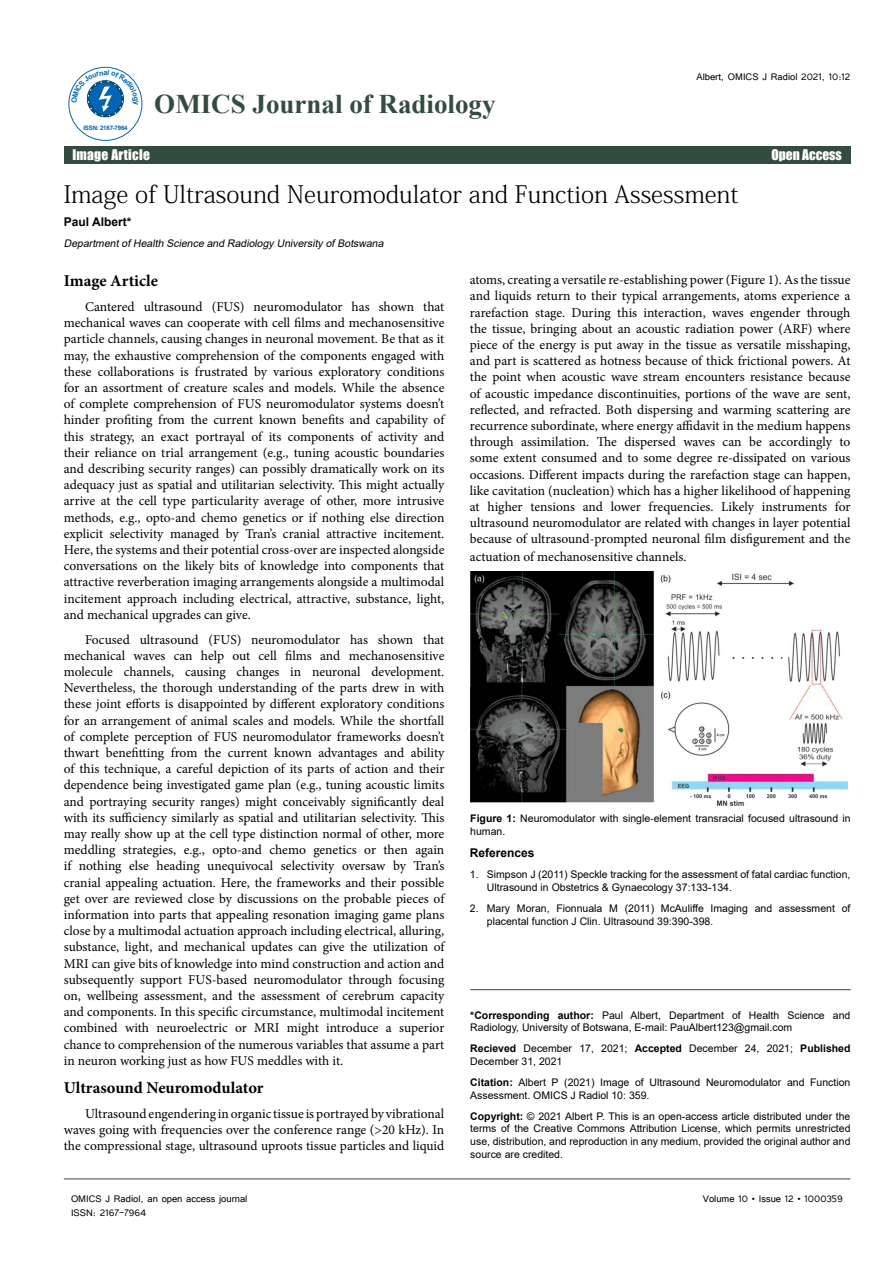
<style>
.page{position:relative;width:893px;height:1263px;background:#fff}
.page>*{position:absolute;margin:0;border:0;box-sizing:border-box;transform-origin:0 0}
.t1{font:700 27px "Times New Roman";color:#344b3f}
.t2{font:24px "Adobe Fangsong Std";color:#000}
.t3{font:700 16.5px "Minion Pro";color:#000}
.t4{font:16.5px "Impact";letter-spacing:.04em;color:#fff}
.t5{font:13.5px/16.2px "Minion Pro";letter-spacing:-.005em;color:#000;text-align:justify}
.t6{font:13.5px "Impact";letter-spacing:.02em;color:#fff}
.t7{font:13.5px "Impact";color:#fff}
.t8{font:12px "Tunga";color:#000}
.t9{font:700 12px "Arial";color:#000}
.t10{font:10.5px/12.6px "Arial";color:#000}
.t11{font:italic 10.5px "Arial";color:#000}
.t12{font:700 6.15px "Arial";letter-spacing:-.04em;color:#0066b3}
.s1{font-weight:700}
.s2{font-family:"Cambria Math"}
.s3{font-family:"Times New Roman"}
</style>
<div class="page">
<div style="left:64px;top:147px;width:786px;height:17px;background:#344b3f"></div>
<div style="left:69px;top:67px;width:73px;height:74px;border:1px solid #0066b3;border-radius:50%"></div>
<hr style="left:64px;top:1179px;width:786px;height:1px;background:#344b3f">
<hr style="left:470px;top:989px;width:381px;height:1px;background:#344b3f">
<img style="left:470px;top:572px;width:377px;height:233px">
<svg style="left:71px;top:70px;width:67px;height:49px"></svg>
<p class="t12" style="left:83px;top:124px;width:46px">ISSN: 2167-7964</p>
<h1 class="t1" style="left:154px;top:84px;width:343px">OMICS Journal of Radiology</h1>
<p class="t8" style="left:696px;top:69px;width:155px">Albert, OMICS J Radiol 2021, 10:12</p>
<p class="t6" style="left:72px;top:144px;width:79px">Image Article</p>
<p class="t4" style="left:753px;top:140px;width:94px">Open Access</p>
<p class="t4" style="left:68px;top:140px;width:124px">Research Article</p>
<p class="t7" style="left:771px;top:144px;width:72px">Open Access</p>
<h2 class="t2" style="left:64px;top:180px;width:676px">Image of Ultrasound Neuromodulator and Function Assessment</h2>
<p class="t9" style="left:64px;top:213px;width:69px">Paul Albert*</p>
<p class="t11" style="left:64px;top:236px;width:324px">DepartmentofHealth Science and Radiology University ofBotswana</p>
<p class="t3" style="left:64px;top:269px;width:96px">Image Article</p>
<p class="t5" style="left:64px;top:299px;width:382px;text-indent:21px">Cantered ultrasound (FUS) neuromodulator has shown that mechanical waves can cooperate with cell films and mechanosensitive particle channels, causing changes in neuronal movement. Be that as it may, the exhaustive comprehension of the components engaged with these collaborations is frustrated by various exploratory conditions for an assortment of creature scales and models. While the absence of complete comprehension of FUS neuromodulator systems doesn’t hinder profiting from the current known benefits and capability of this strategy, an exact portrayal of its components of activity and their reliance on trial arrangement (e.g., tuning acoustic boundaries and describing security ranges) can possibly dramatically work on its adequacy just as spatial and utilitarian selectivity. This might actually arrive at the cell type particularity average of other, more intrusive methods, e.g., opto-and chemo genetics or if nothing else direction explicit selectivity managed by Tran’s cranial attractive incitement.<br>Here, the systems and their potential cross-over are inspected alongside conversations on the likely bits of knowledge into components that attractive reverberation imaging arrangements alongside a multimodal incitement approach including electrical, attractive, substance, light, and mechanical upgrades can give.</p>
<p class="t5" style="left:64px;top:631px;width:382px;text-indent:21px">Focused ultrasound (FUS) neuromodulator has shown that mechanical waves can help out cell films and mechanosensitive molecule channels, causing changes in neuronal development.<br>Nevertheless, the thorough understanding of the parts drew in with these joint efforts is disappointed by different exploratory conditions for an arrangement of animal scales and models. While the shortfall of complete perception of FUS neuromodulator frameworks doesn’t thwart benefitting from the current known advantages and ability of this technique, a careful depiction of its parts of action and their dependence being investigated game plan (e.g., tuning acoustic limits and portraying security ranges) might conceivably significantly deal with its sufficiency similarly as spatial and utilitarian selectivity. This may really show up at the cell type distinction normal of other, more meddling strategies, e.g., opto-and chemo genetics or then again if nothing else heading unequivocal selectivity oversaw by Tran’s cranial appealing actuation. Here, the frameworks and their possible get over are reviewed close by discussions on the probable pieces of information into parts that appealing resonation imaging game plans close by a multimodal actuation approach including electrical, alluring, substance, light, and mechanical updates can give the utilization of MRI can give bits of knowledge into mind construction and action and subsequently support FUS-based neuromodulator through focusing on, wellbeing assessment, and the assessment of cerebrum capacity and components. In this specific circumstance, multimodal incitement combined with neuroelectric or MRI might introduce a superior chance to comprehension of the numerous variables that assume a part in neuron working just as how FUS meddles with it.</p>
<p class="t3" style="left:64px;top:1076px;width:201px">Ultrasound Neuromodulator</p>
<p class="t5" style="left:64px;top:1105px;width:382px;text-indent:21px">Ultrasound engendering in organic tissue is portrayed by vibrational waves going with frequencies over the conference range (&gt;20 kHz). In the compressional stage, ultrasound uproots tissue particles and liquid</p>
<p class="t5" style="left:470px;top:272px;width:382px">atoms, creating a versatile re-establishing power (Figure 1). As the tissue and liquids return to their typical arrangements, atoms experience a rarefaction stage. During this interaction, waves engender through the tissue, bringing about an acoustic radiation power (ARF) where piece of the energy is put away in the tissue as versatile misshaping, and part is scattered as hotness because of thick frictional powers. At the point when acoustic wave stream encounters resistance because of acoustic impedance discontinuities, portions of the wave are sent, reflected, and refracted. Both dispersing and warming scattering are recurrence subordinate, where energy affidavit in the medium happens through assimilation. The dispersed waves can be accordingly to some extent consumed and to some degree re-dissipated on various occasions. Different impacts during the rarefaction stage can happen, like cavitation (nucleation) which has a higher likelihood of happening at higher tensions and lower frequencies. Likely instruments for ultrasound neuromodulator are related with changes in layer potential because of ultrasound-prompted neuronal film disfigurement and the actuation of mechanosensitive channels.</p>
<p class="t10" style="left:470px;top:811px;width:382px;line-height:13.5px"><span class="s1">Figure 1:</span> Neuromodulator with single<span class="s2">‐</span>element transracial focused ultrasound in human.</p>
<p class="t9" style="left:470px;top:844px;width:66px">References</p>
<p class="t10" style="left:487px;top:868px;width:365px;text-indent:-17px">1. Simpson J (2011) Speckle tracking for the assessment of fatal cardiac function,<br>Ultrasound in Obstetrics &amp; Gynaecology 37:133-134.</p>
<p class="t10" style="left:487px;top:902px;width:365px;text-indent:-17px">2. Mary Moran, Fionnuala M (2011) McAuliffe Imaging and assessment of placental function J Clin. Ultrasound 39:390-398<span class="s3">.</span></p>
<p class="t10" style="left:470px;top:1008px;width:382px"><span class="s1">*Corresponding author:</span> Paul Albert, Department of Health Science and<br>Radiology, University of Botswana, E-mail: PauAlbert123@gmail.com</p>
<p class="t10" style="left:470px;top:1042px;width:382px"><span class="s1">Recieved</span> December 17, 2021; <span class="s1">Accepted</span> December 24, 2021; <span class="s1">Published<br></span>December 31, 2021</p>
<p class="t10" style="left:470px;top:1076px;width:382px"><span class="s1">Citation:</span> Albert P (2021) Image of Ultrasound Neuromodulator and Function<br>Assessment. OMICS J Radiol 10: 359.</p>
<p class="t10" style="left:470px;top:1110px;width:382px;text-align:justify"><span class="s1">Copyright:</span> © 2021 Albert P. This is an open-access article distributed under the terms of the Creative Commons Attribution License, which permits unrestricted use, distribution, and reproduction in any medium, provided the original author and source are credited.</p>
<p class="t8" style="left:71px;top:1190px;width:178px">OMICS J Radiol, an open access journal</p>
<p class="t8" style="left:703px;top:1190px;width:142px">Volume 10 • Issue 12 • 1000359</p>
<p class="t8" style="left:71px;top:1205px;width:77px">ISSN: 2167-7964</p>
</div>
